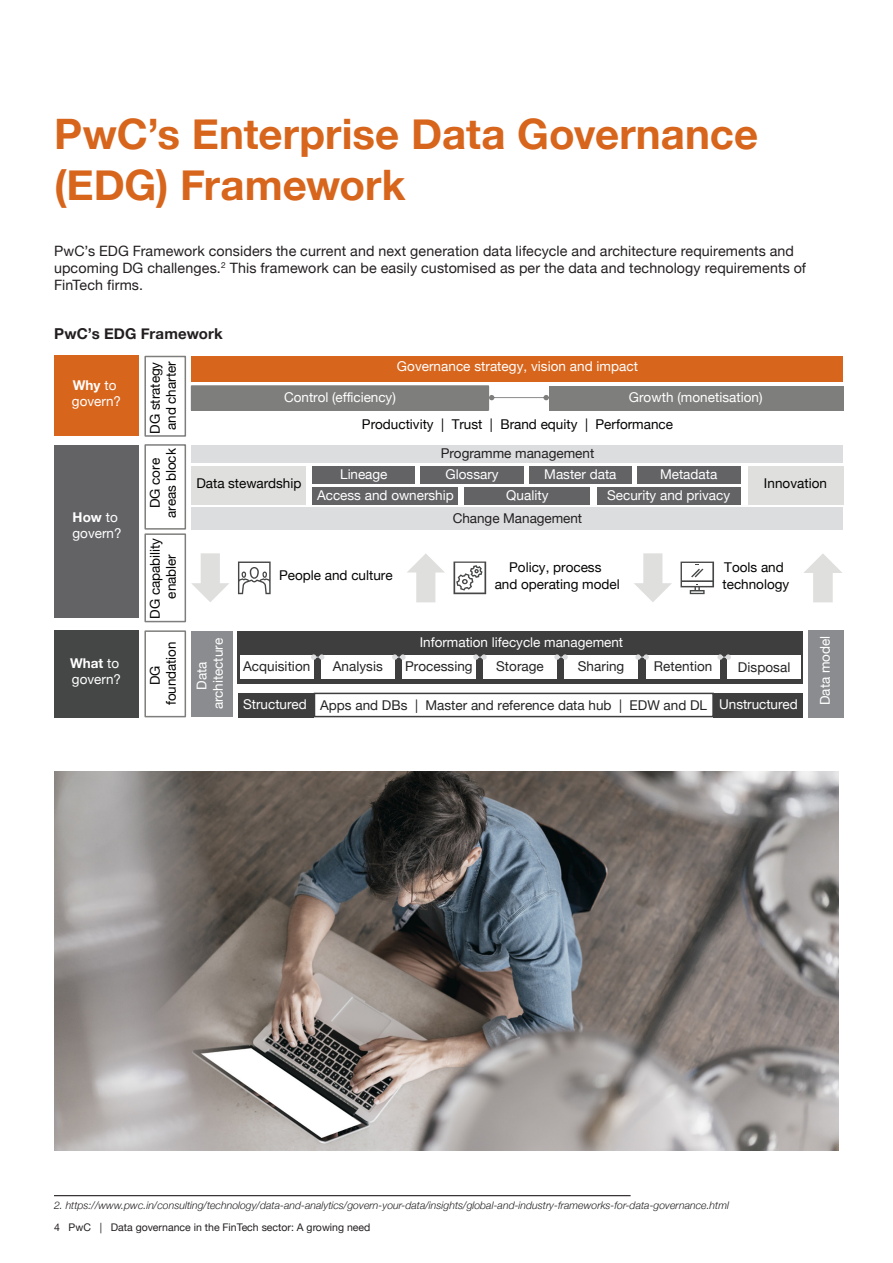
<style>
.page{position:relative;width:893px;height:1263px;background:#fff}
.page>*{position:absolute;margin:0;border:0;box-sizing:border-box;transform-origin:0 0}
.ToC_Heading{font:700 42px/50.4px "Helvetica Neue";color:#d8651c}
.t1{font:700 15px "Helvetica Neue";letter-spacing:.01em;color:#231f20}
.Body_copy{font:14.25px/17.1px "Helvetica Neue";letter-spacing:.01em;color:#231f20}
.t2{font:13.5px/16.2px "Helvetica Neue";color:#fff}
.t3{font:13.5px/16.2px "Helvetica Neue";color:#040503;text-align:center}
.t4{font:13.5px "Helvetica Neue";letter-spacing:.005em;color:#242424}
.t5{font:13.5px "Helvetica Neue";color:#231f20}
.Source_notes{font:italic 300 10.5px "Helvetica Neue";color:#231f20}
.t6{font:10.5px "Helvetica Neue";color:#231f20}
.s1{font-weight:700}
.s2{color:#fff}
</style>
<div class="page">
<div style="left:313px;top:466px;width:102px;height:18px;background:#636366"></div>
<div style="left:313px;top:487px;width:145px;height:18px;background:#636366"></div>
<div style="left:420px;top:466px;width:104px;height:18px;background:#636366"></div>
<div style="left:464px;top:487px;width:126px;height:18px;background:#636366"></div>
<div style="left:529px;top:466px;width:103px;height:18px;background:#636366"></div>
<div style="left:597px;top:487px;width:143px;height:18px;background:#636366"></div>
<div style="left:637px;top:466px;width:103px;height:18px;background:#636366"></div>
<div style="left:54px;top:356px;width:85px;height:80px;background:#d8651c"></div>
<div style="left:144px;top:356px;width:42px;height:81px;border:2px solid #7e7e7d"></div>
<div style="left:192px;top:356px;width:651px;height:26px;background:#d8651c"></div>
<div style="left:192px;top:386px;width:296px;height:24px;background:#7e7e7d"></div>
<div style="left:191px;top:385px;width:298px;height:26px;border:2px solid #7e7e7d"></div>
<div style="left:549px;top:386px;width:294px;height:24px;background:#7e7e7d"></div>
<svg style="left:489px;top:395px;width:60px;height:5px"></svg>
<div style="left:54px;top:445px;width:85px;height:172px;background:#636366"></div>
<div style="left:144px;top:444px;width:42px;height:86px;border:2px solid #7e7e7d"></div>
<div style="left:144px;top:533px;width:42px;height:89px;border:2px solid #7e7e7d"></div>
<div style="left:192px;top:507px;width:651px;height:23px;background:#dcdddf"></div>
<div style="left:192px;top:445px;width:651px;height:18px;background:#dcdddf"></div>
<div style="left:748px;top:466px;width:95px;height:39px;background:#dfdfde"></div>
<div style="left:192px;top:466px;width:114px;height:39px;background:#dfdfde"></div>
<div style="left:54px;top:630px;width:85px;height:87px;background:#454646"></div>
<div style="left:144px;top:630px;width:42px;height:87px;border:2px solid #7e7e7d"></div>
<div style="left:192px;top:631px;width:41px;height:85px;background:#8a8c8f"></div>
<div style="left:808px;top:630px;width:35px;height:87px;background:#8a8c8f"></div>
<div style="left:238px;top:631px;width:565px;height:53px;background:#3e3e3f"></div>
<div style="left:240px;top:656px;width:73px;height:23px;background:#fff"></div>
<div style="left:321px;top:656px;width:73px;height:23px;background:#fff"></div>
<div style="left:402px;top:656px;width:73px;height:23px;background:#fff"></div>
<div style="left:483px;top:656px;width:74px;height:23px;background:#fff"></div>
<div style="left:565px;top:656px;width:73px;height:23px;background:#fff"></div>
<div style="left:647px;top:656px;width:73px;height:23px;background:#fff"></div>
<div style="left:728px;top:656px;width:73px;height:23px;background:#fff"></div>
<svg style="left:311px;top:654px;width:13px;height:6px"></svg>
<svg style="left:392px;top:654px;width:14px;height:6px"></svg>
<svg style="left:473px;top:654px;width:14px;height:6px"></svg>
<svg style="left:554px;top:654px;width:14px;height:6px"></svg>
<svg style="left:635px;top:654px;width:14px;height:6px"></svg>
<svg style="left:717px;top:654px;width:14px;height:6px"></svg>
<div style="left:238px;top:693px;width:76px;height:24px;background:#3e3e3f"></div>
<div style="left:714px;top:693px;width:89px;height:24px;background:#3e3e3f"></div>
<div style="left:314px;top:693px;width:400px;height:24px;border:2px solid #3e3e3f"></div>
<svg style="left:804px;top:554px;width:38px;height:48px"></svg>
<svg style="left:407px;top:554px;width:38px;height:48px"></svg>
<svg style="left:634px;top:553px;width:38px;height:49px"></svg>
<svg style="left:191px;top:553px;width:38px;height:49px"></svg>
<svg style="left:238px;top:561px;width:33px;height:33px"></svg>
<svg style="left:453px;top:561px;width:33px;height:33px"></svg>
<svg style="left:681px;top:562px;width:33px;height:32px"></svg>
<img style="left:54px;top:771px;width:785px;height:379px">
<hr style="left:54px;top:1195px;width:577px;height:1px;background:#231f20">
<p class="ToC_Heading" style="left:54px;top:110px;width:706px">PwC’s Enterprise Data Governance (EDG) Framework</p>
<p class="Body_copy" style="left:54px;top:243px;width:754px">PwC’s EDG Framework considers the current and next generation data lifecycle and architecture requirements and upcoming DG challenges.<sup>2</sup> This framework can be easily customised as per the data and technology requirements of<br>FinTech firms.</p>
<p class="t1" style="left:54px;top:322px;width:170px">PwC’s EDG Framework</p>
<p class="t2" style="left:72px;top:378px;width:51px"><span class="s1">Why</span> to govern?</p>
<p class="t2" style="left:73px;top:510px;width:51px"><span class="s1">How</span> to govern?</p>
<p class="t2" style="left:70px;top:655px;width:53px"><span class="s1">What</span> to govern?</p>
<p class="t3" style="left:148px;top:434px;width:74px;text-align:left;rotate:-90deg">DG strategy and charter</p>
<p class="t2" style="left:397px;top:359px;width:243px">Governance strategy, vision and impact</p>
<p class="t2" style="left:284px;top:390px;width:113px">Control (efficiency)</p>
<p class="t3" style="left:362px;top:384px;width:402px;line-height:27.2px;text-align:left;text-indent:267px"><span class="s2">Growth (monetisation)<br></span>Productivity | Trust | Brand equity | Performance</p>
<p class="t3" style="left:148px;top:518px;width:71px;rotate:-90deg">DG core areas block</p>
<p class="t3" style="left:148px;top:619px;width:82px;rotate:-90deg">DG capability enabler</p>
<p class="t5" style="left:441px;top:443px;width:155px">Programme management</p>
<p class="t2" style="left:445px;top:467px;width:55px">Glossary</p>
<p class="t2" style="left:317px;top:465px;width:138px;line-height:20.5px;text-indent:23px">Lineage<br>Access and ownership</p>
<p class="t2" style="left:607px;top:465px;width:125px;line-height:20.5px;text-indent:-63px">Master data<br>Security and privacy</p>
<p class="t2" style="left:660px;top:467px;width:59px">Metadata</p>
<p class="t3" style="left:196px;top:476px;width:106px">Data stewardship</p>
<p class="t3" style="left:764px;top:476px;width:65px">Innovation</p>
<p class="t2" style="left:506px;top:488px;width:44px">Quality</p>
<p class="t5" style="left:453px;top:508px;width:131px">Change Management</p>
<p class="t3" style="left:279px;top:568px;width:115px">People and culture</p>
<p class="t3" style="left:722px;top:560px;width:68px;text-align:left">Tools and technology</p>
<p class="t3" style="left:495px;top:560px;width:127px">Policy, process<br>and operating model</p>
<p class="t3" style="left:148px;top:705px;width:65px;rotate:-90deg">DG foundation</p>
<p class="t2" style="left:194px;top:709px;width:73px;text-align:center;rotate:-90deg">Data architecture</p>
<p class="t2" style="left:420px;top:635px;width:205px">Information lifecycle management</p>
<p class="t4" style="left:243px;top:657px;width:69px">Acquisition</p>
<p class="t4" style="left:333px;top:657px;width:52px">Analysis</p>
<p class="t4" style="left:405px;top:657px;width:69px">Processing</p>
<p class="t4" style="left:496px;top:657px;width:49px">Storage</p>
<p class="t4" style="left:578px;top:657px;width:48px">Sharing</p>
<p class="t4" style="left:654px;top:657px;width:60px">Retention</p>
<p class="t4" style="left:738px;top:658px;width:54px">Disposal</p>
<p class="t4" style="left:243px;top:695px;width:556px"><span class="s2">Structured</span> Apps and DBs | Master and reference data hub | EDW and DL <span class="s2">Unstructured</span></p>
<p class="t2" style="left:818px;top:705px;width:71px;rotate:-90deg">Data model</p>
<p class="Source_notes" style="left:54px;top:1197px;width:676px">2. https://www.pwc.in/consulting/technology/data-and-analytics/govern-your-data/insights/global-and-industry-frameworks-for-data-governance.html</p>
<p class="t6" style="left:54px;top:1220px;width:318px">4 PwC | Data governance in the FinTech sector: A growing need</p>
</div>
